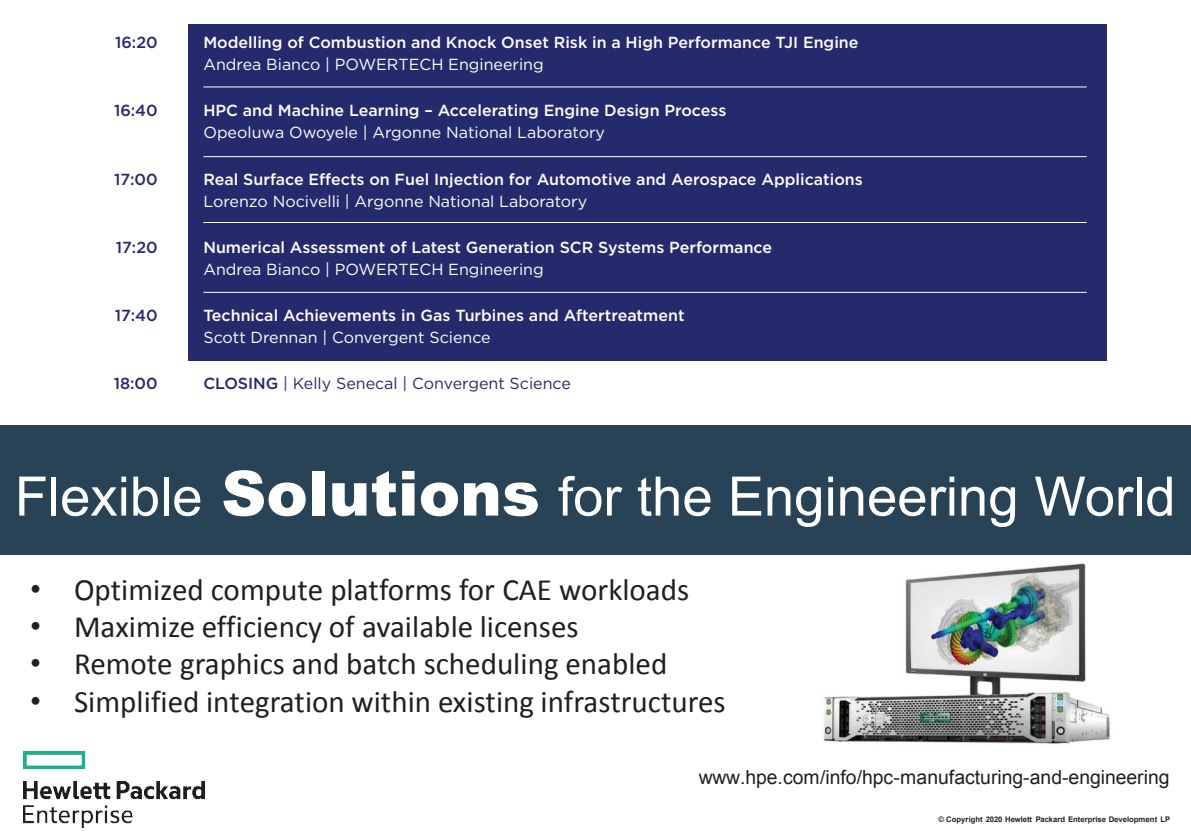
<style>
.page{position:relative;width:1191px;height:840px;background:#fff}
.page>*{position:absolute;margin:0;border:0;box-sizing:border-box;transform-origin:0 0}
.t1{font:54.4px "Arial";color:#fff}
.t2{font:31px "Calibri";color:#231f20}
.t3{font:19.4px "Arial";color:#231f20}
.t4{font:500 16px "Gotham";color:#fff}
.t5{font:16px "Gotham";color:#fff}
.t6{font:16px "Gotham";color:#252a6c}
.t7{font:500 16px "Gotham";color:#252a6c}
.t8{font:700 7.8px "Arial";letter-spacing:-.005em;color:#231f20}
.s1{font-weight:500}
.s2{font-weight:900;font-size:62.4px}
.s3{font-family:"Arial"}
</style>
<div class="page">
<div style="left:188px;top:24px;width:918px;height:336px;background:#252a6c"></div>
<div style="left:0;top:425px;width:1191px;height:129px;background:#284356"></div>
<img style="left:24px;top:751px;width:180px;height:75px">
<img style="left:823px;top:563px;width:287px;height:181px">
<hr style="left:203px;top:87px;width:883px;height:1px;background:#fff">
<hr style="left:203px;top:156px;width:883px;height:1px;background:#fff">
<hr style="left:203px;top:222px;width:883px;height:1px;background:#fff">
<hr style="left:203px;top:292px;width:883px;height:1px;background:#fff">
<p class="t7" style="left:115px;top:32px;width:44px">16:20</p>
<p class="t7" style="left:114px;top:100px;width:45px">16:40</p>
<p class="t7" style="left:114px;top:168px;width:45px">17:00</p>
<p class="t7" style="left:116px;top:236px;width:43px">17:20</p>
<p class="t7" style="left:115px;top:304px;width:45px">17:40</p>
<p class="t7" style="left:114px;top:372px;width:46px">18:00</p>
<p class="t4" style="left:203px;top:32px;width:656px">Modelling of Combustion and Knock Onset Risk in a High Performance TJI Engine</p>
<p class="t5" style="left:203px;top:54px;width:342px">Andrea Bianco | POWERTECH Engineering</p>
<p class="t4" style="left:203px;top:100px;width:524px">HPC and Machine Learning – Accelerating Engine Design Process</p>
<p class="t5" style="left:203px;top:122px;width:403px">Opeoluwa Owoyele | Argonne National Laboratory</p>
<p class="t4" style="left:203px;top:168px;width:661px">Real Surface Effects on Fuel Injection for Automotive and Aerospace Applications</p>
<p class="t5" style="left:203px;top:190px;width:385px">Lorenzo Nocivelli | Argonne National Laboratory</p>
<p class="t4" style="left:203px;top:236px;width:570px">Numerical Assessment of Latest Generation SCR Systems Performance</p>
<p class="t5" style="left:203px;top:258px;width:342px">Andrea Bianco | POWERTECH Engineering</p>
<p class="t4" style="left:203px;top:304px;width:482px">Technical Achievements in Gas Turbines and Aftertreatment</p>
<p class="t5" style="left:203px;top:326px;width:289px">Scott Drennan | Convergent Science</p>
<p class="t6" style="left:203px;top:372px;width:369px"><span class="s1">CLOSING</span> | Kelly Senecal | Convergent Science</p>
<h1 class="t1" style="left:15px;top:460px;width:1162px">Flexible <span class="s2">Solutions</span> for the Engineering World</h1>
<h2 class="t2" style="left:30px;top:569px;width:660px"><span class="s3">•</span> Optimized compute platforms for CAE workloads</h2>
<h2 class="t2" style="left:30px;top:606px;width:550px"><span class="s3">•</span> Maximize efficiency of available licenses</h2>
<h2 class="t2" style="left:30px;top:644px;width:639px"><span class="s3">•</span> Remote graphics and batch scheduling enabled</h2>
<h2 class="t2" style="left:30px;top:681px;width:697px"><span class="s3">•</span> Simplified integration within existing infrastructures</h2>
<p class="t3" style="left:698px;top:764px;width:472px">www.hpe.com/info/hpc-manufacturing-and-engineering</p>
<p class="t8" style="left:938px;top:813px;width:233px">© Copyright 2020 Hewlett Packard Enterprise Development LP</p>
</div>
